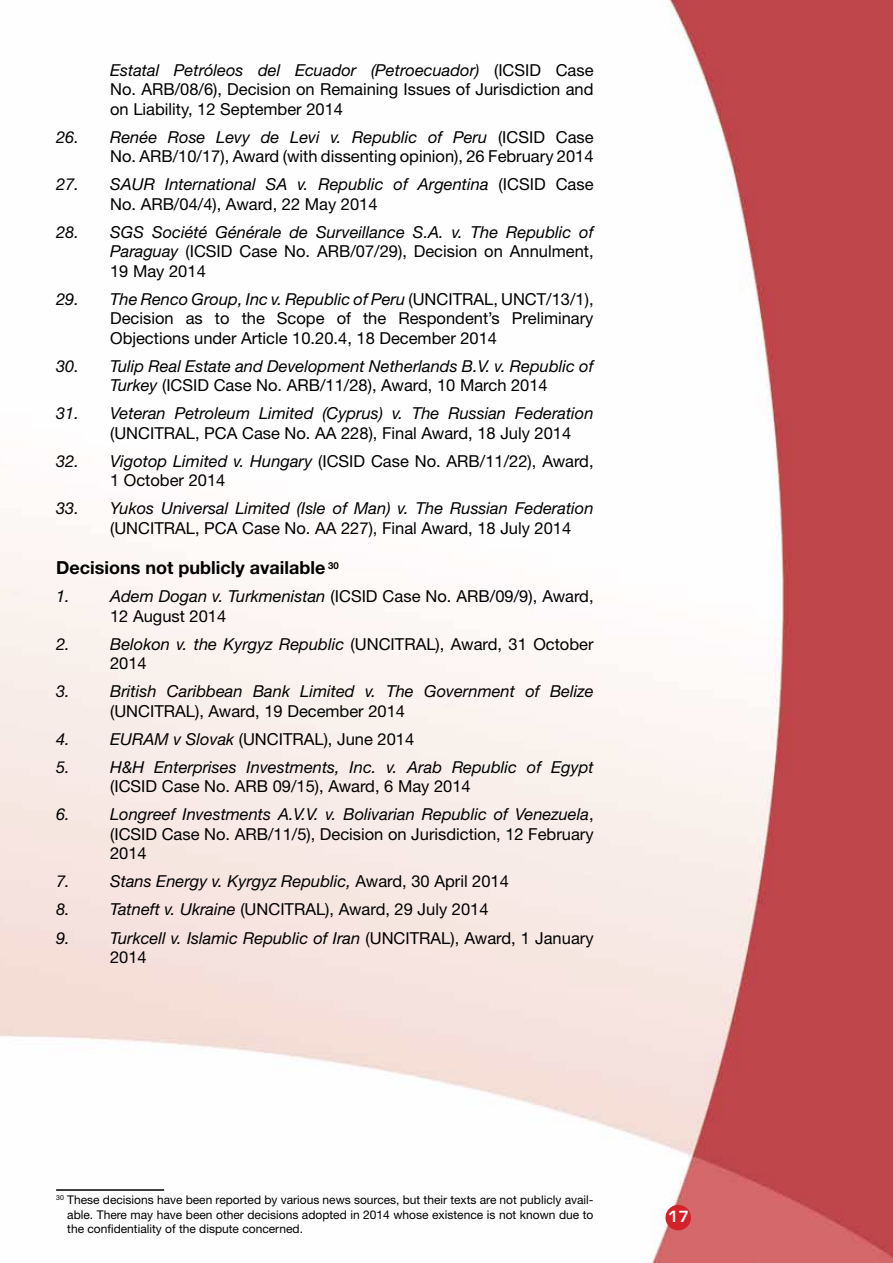
<style>
.page{position:relative;width:893px;height:1263px;background:#fff}
.page>*{position:absolute;margin:0;border:0;box-sizing:border-box;transform-origin:0 0}
.t1{font:700 18px "Helvetica Neue LT Std";color:#000}
.t2{font:16.5px/19.5px "Helvetica Neue LT Std";color:#000;text-align:justify}
.t3{font:italic 16.5px/19.5px "Helvetica Neue LT Std";color:#000}
.t4{font:600 15px "Eurostile LT Std";color:#fff}
.t5{font:12px/14.4px "Helvetica Neue LT Std";color:#000;text-align:justify}
.t6{font:700 9.6px "Helvetica Neue LT Std";color:#000}
.s1{font-style:italic}
.s2{font-style:normal}
</style>
<div class="page">
<img style="left:0;top:0;width:893px;height:1263px">
<div style="left:665px;top:1205px;width:26px;height:25px;background:#d2232a;border-radius:50%"></div>
<hr style="left:56px;top:1189px;width:108px;height:2px;background:#000">
<p class="t2" style="left:110px;top:60px;width:485px"><span class="s1">Estatal Petróleos del Ecuador (Petroecuador)</span> (ICSID Case No. ARB/08/6), Decision on Remaining Issues of Jurisdiction and on Liability, 12 September 2014</p>
<p class="t2" style="left:56px;top:127px;width:539px;text-align:right"><span class="s1">26. Renée Rose Levy de Levi v. Republic of Peru</span> (ICSID Case<br>No. ARB/10/17), Award (with dissenting opinion), 26 February 2014</p>
<p class="t3" style="left:110px;top:174px;width:485px;text-indent:-54px">27. SAUR International SA v. Republic of Argentina <span class="s2">(ICSID Case<br>No. ARB/04/4), Award, 22 May 2014</span></p>
<p class="t3" style="left:110px;top:222px;width:485px;text-align:justify;text-indent:-54px">28. SGS Société Générale de Surveillance S.A. v. The Republic of Paraguay <span class="s2">(ICSID Case No. ARB/07/29), Decision on Annulment, 19 May 2014</span></p>
<p class="t2" style="left:110px;top:289px;width:485px;text-indent:-54px"><span class="s1">29. The Renco Group, Inc v. Republic of Peru</span> (UNCITRAL, UNCT/13/1), Decision as to the Scope of the Respondent’s Preliminary Objections under Article 10.20.4, 18 December 2014</p>
<p class="t3" style="left:56px;top:356px;width:539px;text-align:center">30. Tulip Real Estate and Development Netherlands B.V. v. Republic of<br>Turkey <span class="s2">(ICSID Case No. ARB/11/28), Award, 10 March 2014</span></p>
<p class="t3" style="left:56px;top:403px;width:539px">31. Veteran Petroleum Limited (Cyprus) v. The Russian Federation</p>
<p class="t2" style="left:110px;top:423px;width:463px">(UNCITRAL, PCA Case No. AA 228), Final Award, 18 July 2014</p>
<p class="t2" style="left:110px;top:451px;width:485px;text-indent:-54px"><span class="s1">32. Vigotop Limited v. Hungary</span> (ICSID Case No. ARB/11/22), Award,<br>1 October 2014</p>
<p class="t3" style="left:56px;top:498px;width:539px">33. Yukos Universal Limited (Isle of Man) v. The Russian Federation</p>
<p class="t2" style="left:110px;top:518px;width:463px">(UNCITRAL, PCA Case No. AA 227), Final Award, 18 July 2014</p>
<p class="t1" style="left:56px;top:557px;width:271px">Decisions not publicly available</p>
<p class="t6" style="left:328px;top:559px;width:12px">30</p>
<p class="t3" style="left:56px;top:586px;width:15px">1.</p>
<p class="t2" style="left:110px;top:587px;width:485px"><span class="s1">Adem Dogan v. Turkmenistan</span> (ICSID Case No. ARB/09/9), Award,<br>12 August 2014</p>
<p class="t3" style="left:56px;top:634px;width:15px">2.</p>
<p class="t2" style="left:110px;top:634px;width:485px"><span class="s1">Belokon v. the Kyrgyz Republic</span> (UNCITRAL), Award, 31 October<br>2014</p>
<p class="t3" style="left:56px;top:681px;width:15px">3.</p>
<p class="t3" style="left:110px;top:681px;width:485px">British Caribbean Bank Limited v. The Government of Belize</p>
<p class="t2" style="left:110px;top:701px;width:296px">(UNCITRAL), Award, 19 December 2014</p>
<p class="t3" style="left:56px;top:729px;width:15px">4.</p>
<p class="t2" style="left:110px;top:729px;width:306px"><span class="s1">EURAM v Slovak</span> (UNCITRAL), June 2014</p>
<p class="t3" style="left:56px;top:757px;width:15px">5.</p>
<p class="t3" style="left:110px;top:757px;width:485px">H&amp;H Enterprises Investments, Inc. v. Arab Republic of Egypt</p>
<p class="t2" style="left:110px;top:777px;width:362px">(ICSID Case No. ARB 09/15), Award, 6 May 2014</p>
<p class="t3" style="left:56px;top:804px;width:15px">6.</p>
<p class="t2" style="left:110px;top:805px;width:485px"><span class="s1">Longreef Investments A.V.V. v. Bolivarian Republic of Venezuela</span>, (ICSID Case No. ARB/11/5), Decision on Jurisdiction, 12 February 2014</p>
<p class="t3" style="left:56px;top:871px;width:15px">7.</p>
<p class="t3" style="left:110px;top:871px;width:400px">Stans Energy v. Kyrgyz Republic, <span class="s2">Award, 30 April 2014</span></p>
<p class="t3" style="left:56px;top:899px;width:15px">8.</p>
<p class="t2" style="left:110px;top:900px;width:380px"><span class="s1">Tatneft v. Ukraine</span> (UNCITRAL), Award, 29 July 2014</p>
<p class="t3" style="left:56px;top:927px;width:15px">9.</p>
<p class="t3" style="left:110px;top:927px;width:485px">Turkcell v. Islamic Republic of Iran <span class="s2">(UNCITRAL), Award, 1 January<br>2014</span></p>
<p class="t5" style="left:67px;top:1193px;width:528px;text-indent:-11px"><sup>30</sup> These decisions have been reported by various news sources, but their texts are not publicly avail&shy;able. There may have been other decisions adopted in 2014 whose existence is not known due to the confidentiality of the dispute concerned.</p>
<p class="t4" style="left:668px;top:1207px;width:23px">17</p>
</div>
